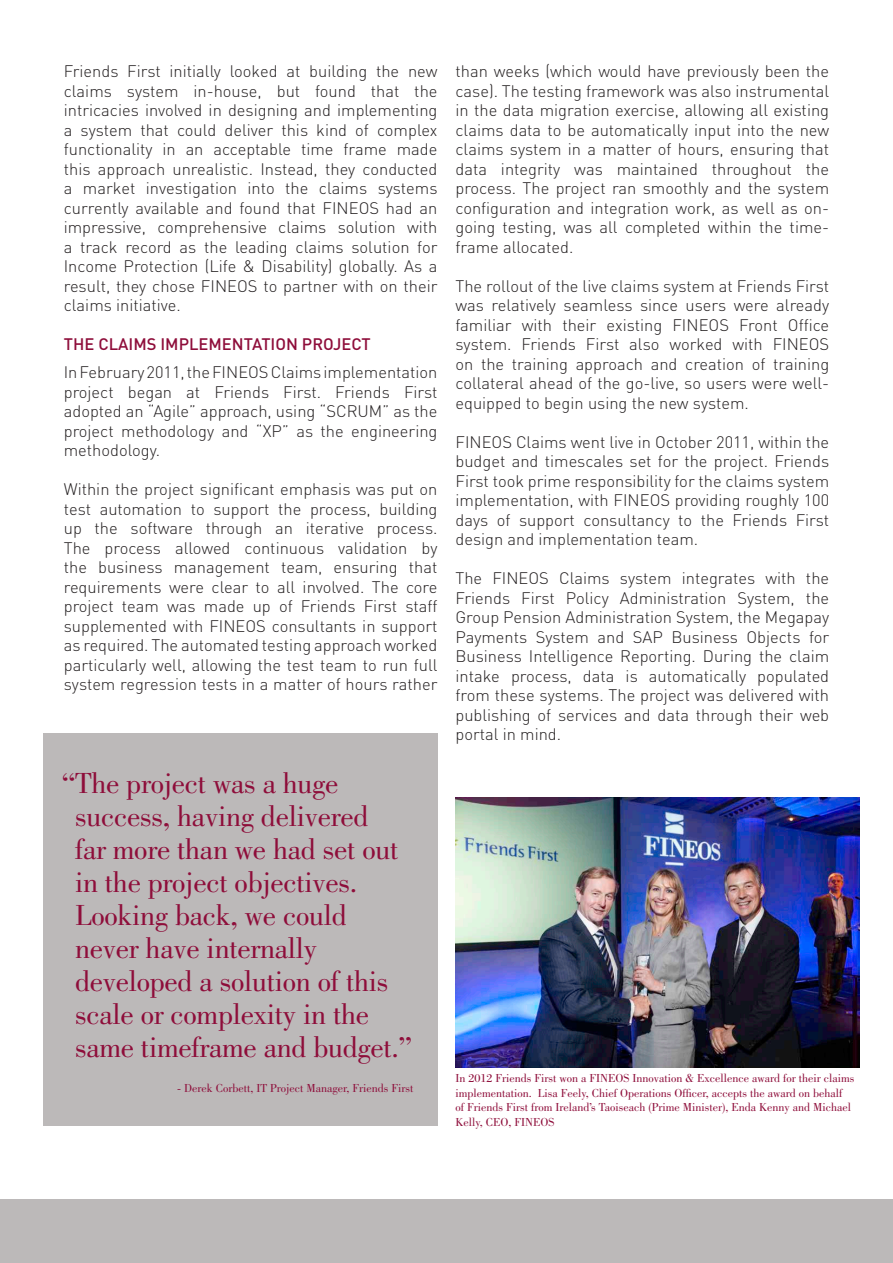
<style>
.page{position:relative;width:893px;height:1263px;background:#fff}
.page>*{position:absolute;margin:0;border:0;box-sizing:border-box;transform-origin:0 0}
.t1{font:30px/33px "Bodoni";letter-spacing:-.01em;color:#8e0d3a}
.t2{font:300 16.5px/19.5px "DIN";color:#231f20;text-align:justify}
.t3{font:500 16.5px "DIN";color:#8e0d3a}
.t4{font:12px/14.4px "Bodoni";color:#8e0d3a}
</style>
<div class="page">
<div style="left:0;top:1199px;width:893px;height:64px;background:#bcb9b9"></div>
<div style="left:43px;top:733px;width:394px;height:392px;background:#bcb9b9"></div>
<img style="left:455px;top:798px;width:405px;height:269px">
<p class="t2" style="left:64px;top:61px;width:375px">Friends First initially looked at building the new claims system in-house, but found that the intricacies involved in designing and implementing a system that could deliver this kind of complex functionality in an acceptable time frame made this approach unrealistic. Instead, they conducted a market investigation into the claims systems currently available and found that FINEOS had an impressive, comprehensive claims solution with a track record as the leading claims solution for Income Protection (Life &amp; Disability) globally. As a result, they chose FINEOS to partner with on their claims initiative.</p>
<p class="t3" style="left:64px;top:334px;width:309px">THE CLAI MS IMPLEMENTATI ON PROJECT</p>
<p class="t2" style="left:64px;top:362px;width:375px">In February 2011, the FINEOS Claims implementation project began at Friends First. Friends First adopted an “Agile” approach, using “SCRUM” as the project methodology and “XP” as the engineering methodology.</p>
<p class="t2" style="left:64px;top:479px;width:375px">Within the project significant emphasis was put on test automation to support the process, building up the software through an iterative process.<br>The process allowed continuous validation by the business management team, ensuring that requirements were clear to all involved. The core project team was made up of Friends First staff supplemented with FINEOS consultants in support as required. The automated testing approach worked particularly well, allowing the test team to run full system regression tests in a matter of hours rather</p>
<p class="t2" style="left:455px;top:61px;width:375px">than weeks (which would have previously been the case). The testing framework was also instrumental in the data migration exercise, allowing all existing claims data to be automatically input into the new claims system in a matter of hours, ensuring that data integrity was maintained throughout the process. The project ran smoothly and the system configuration and integration work, as well as on&shy;going testing, was all completed within the time&shy;frame allocated.</p>
<p class="t2" style="left:455px;top:276px;width:375px">The rollout of the live claims system at Friends First was relatively seamless since users were already familiar with their existing FINEOS Front Office system. Friends First also worked with FINEOS on the training approach and creation of training collateral ahead of the go-live, so users were well&shy;equipped to begin using the new system.</p>
<p class="t2" style="left:455px;top:432px;width:375px">FINEOS Claims went live in October 2011, within the budget and timescales set for the project. Friends First took prime responsibility for the claims system implementation, with FINEOS providing roughly 100 days of support consultancy to the Friends First design and implementation team.</p>
<p class="t2" style="left:455px;top:568px;width:375px">The FINEOS Claims system integrates with the Friends First Policy Administration System, the Group Pension Administration System, the Megapay Payments System and SAP Business Objects for Business Intelligence Reporting. During the claim intake process, data is automatically populated from these systems. The project was delivered with publishing of services and data through their web portal in mind.</p>
<h1 class="t1" style="left:75px;top:766px;width:339px;text-indent:-13px">“The project was a huge success, having delivered<br>far more than we had set out in the project objectives.<br>Looking back, we could never have internally developed a solution of this scale or complexity in the same timeframe and budget.”</h1>
<p class="t4" style="left:177px;top:1081px;width:238px">- Derek Corbett, IT Project Manager, Friends First</p>
<p class="t4" style="left:455px;top:1071px;width:400px">In 2012 Friends First won a FINEOS Innovation &amp; Excellence award for their claims implementation. Lisa Feely, Chief Operations Officer, accepts the award on behalf<br>of Friends First from Ireland’s Taoiseach (Prime Minister), Enda Kenny and Michael Kelly, CEO, FINEOS</p>
</div>
